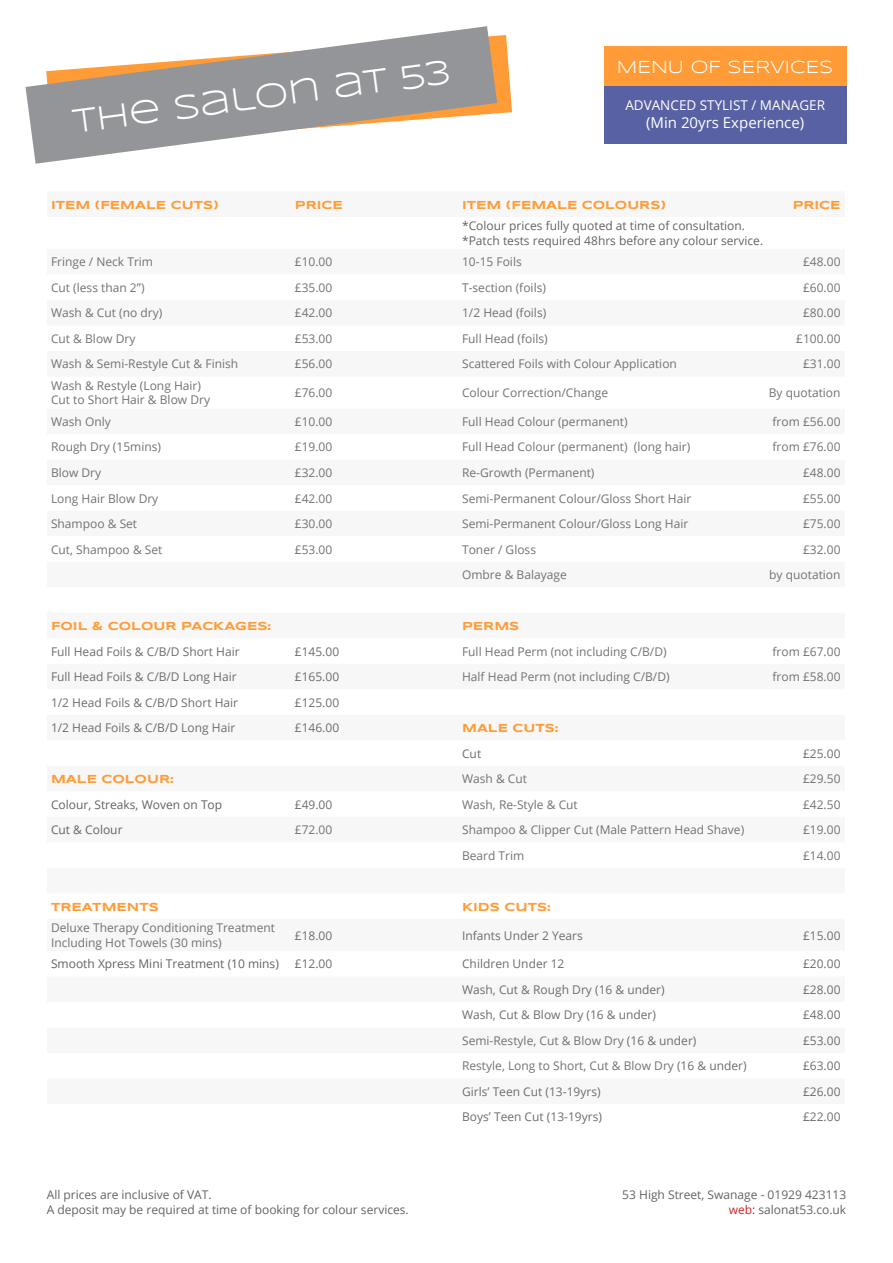
<style>
.page{position:relative;width:893px;height:1263px;background:#fff}
.page>*{position:absolute;margin:0;border:0;box-sizing:border-box;transform-origin:0 0}
.t1{font:34.5px "Syncopate";color:#fff}
.t2{font:18px "Syncopate";color:#fff}
.t3{font:15px "Open Sans";color:#fff}
.t4{font:13.5px "Open Sans";color:#fff}
.t5{font:12px "Open Sans";color:#747272}
.t6{font:12px "Open Sans";color:#6c6d70}
.t7{font:12px/14.4px "Open Sans";color:#646363;text-align:right}
.t8{font:700 12px "Syncopate";color:#ff9c37}
.s1{color:#6c6d70}
.s2{color:#d1232a}
</style>
<div class="page">
<svg style="left:497px;top:35px;width:15px;height:79px"></svg>
<svg style="left:26px;top:26px;width:471px;height:138px;fill:#939598"></svg>
<div style="left:604px;top:47px;width:242px;height:39px;background:#ff9c37"></div>
<div style="left:604px;top:86px;width:242px;height:57px;background:#5861a3"></div>
<h1 class="t1" style="left:70px;top:103px;width:383px;rotate:-8deg">The Salon at 53</h1>
<p class="t2" style="left:617px;top:57px;width:218px">MENU OF SERVICES</p>
<p class="t4" style="left:625px;top:96px;width:201px">ADVANCED STYLIST / MANAGER</p>
<p class="t3" style="left:646px;top:113px;width:160px">(Min 20yrs Experience)</p>
<p class="t8" style="left:51px;top:197px;width:169px">ITEM (FEMALE CUTS)</p>
<p class="t8" style="left:295px;top:197px;width:49px">PRICE</p>
<p class="t8" style="left:462px;top:197px;width:205px">ITEM (FEMALE COLOURS)</p>
<p class="t8" style="left:793px;top:197px;width:49px">PRICE</p>
<p class="t7" style="left:462px;top:218px;width:284px">*Colour prices fully quoted at time of consultation.</p>
<p class="t7" style="left:462px;top:233px;width:303px">*Patch tests required 48hrs before any colour service.</p>
<p class="t5" style="left:51px;top:254px;width:104px">Fringe / Neck Trim</p>
<p class="t5" style="left:295px;top:254px;width:39px">£10.00</p>
<p class="t5" style="left:462px;top:254px;width:61px">10-15 Foils</p>
<p class="t5" style="left:803px;top:254px;width:39px">£48.00</p>
<p class="t5" style="left:51px;top:279px;width:95px">Cut (less than 2”)</p>
<p class="t5" style="left:295px;top:279px;width:39px">£35.00</p>
<p class="t5" style="left:462px;top:279px;width:85px">T-section (foils)</p>
<p class="t5" style="left:803px;top:279px;width:39px">£60.00</p>
<p class="t5" style="left:51px;top:305px;width:113px">Wash &amp; Cut (no dry)</p>
<p class="t5" style="left:295px;top:305px;width:39px">£42.00</p>
<p class="t5" style="left:462px;top:305px;width:86px">1/2 Head (foils)</p>
<p class="t5" style="left:803px;top:305px;width:39px">£80.00</p>
<p class="t5" style="left:51px;top:330px;width:86px">Cut &amp; Blow Dry</p>
<p class="t5" style="left:295px;top:330px;width:39px">£53.00</p>
<p class="t5" style="left:462px;top:330px;width:87px">Full Head (foils)</p>
<p class="t5" style="left:796px;top:330px;width:46px">£100.00</p>
<p class="t5" style="left:51px;top:356px;width:189px">Wash &amp; Semi-Restyle Cut &amp; Finish</p>
<p class="t5" style="left:295px;top:356px;width:39px">£56.00</p>
<p class="t5" style="left:462px;top:356px;width:216px">Scattered Foils with Colour Application</p>
<p class="t5" style="left:803px;top:356px;width:39px">£31.00</p>
<p class="t5" style="left:51px;top:377px;width:152px">Wash &amp; Restyle (Long Hair)</p>
<p class="t5" style="left:51px;top:392px;width:161px">Cut to Short Hair &amp; Blow Dry</p>
<p class="t5" style="left:295px;top:385px;width:39px">£76.00</p>
<p class="t5" style="left:462px;top:385px;width:148px">Colour Correction/Change</p>
<p class="t5" style="left:769px;top:385px;width:73px">By quotation</p>
<p class="t5" style="left:51px;top:413px;width:61px">Wash Only</p>
<p class="t5" style="left:295px;top:413px;width:39px">£10.00</p>
<p class="t5" style="left:462px;top:413px;width:167px">Full Head Colour (permanent)</p>
<p class="t5" style="left:772px;top:413px;width:70px">from £56.00</p>
<p class="t5" style="left:51px;top:439px;width:112px">Rough Dry (15mins)</p>
<p class="t5" style="left:295px;top:439px;width:39px">£19.00</p>
<p class="t5" style="left:462px;top:439px;width:230px">Full Head Colour (permanent) (long hair)</p>
<p class="t5" style="left:772px;top:439px;width:70px">from £76.00</p>
<p class="t5" style="left:51px;top:464px;width:52px">Blow Dry</p>
<p class="t5" style="left:295px;top:464px;width:39px">£32.00</p>
<p class="t5" style="left:462px;top:464px;width:134px">Re-Growth (Permanent)</p>
<p class="t5" style="left:803px;top:464px;width:39px">£48.00</p>
<p class="t5" style="left:51px;top:490px;width:109px">Long Hair Blow Dry</p>
<p class="t5" style="left:295px;top:490px;width:39px">£42.00</p>
<p class="t5" style="left:462px;top:490px;width:231px">Semi-Permanent Colour/Gloss Short Hair</p>
<p class="t5" style="left:803px;top:490px;width:39px">£55.00</p>
<p class="t5" style="left:51px;top:515px;width:88px">Shampoo &amp; Set</p>
<p class="t5" style="left:295px;top:515px;width:39px">£30.00</p>
<p class="t5" style="left:462px;top:515px;width:228px">Semi-Permanent Colour/Gloss Long Hair</p>
<p class="t5" style="left:803px;top:515px;width:39px">£75.00</p>
<p class="t5" style="left:51px;top:541px;width:113px">Cut, Shampoo &amp; Set</p>
<p class="t5" style="left:295px;top:541px;width:39px">£53.00</p>
<p class="t5" style="left:462px;top:541px;width:75px">Toner / Gloss</p>
<p class="t5" style="left:803px;top:541px;width:39px">£32.00</p>
<p class="t5" style="left:462px;top:566px;width:106px">Ombre &amp; Balayage</p>
<p class="t5" style="left:769px;top:566px;width:73px">by quotation</p>
<p class="t8" style="left:51px;top:618px;width:222px">FOIL &amp; COLOUR PACKAGES:</p>
<p class="t8" style="left:462px;top:618px;width:59px">PERMS</p>
<p class="t6" style="left:51px;top:643px;width:190px">Full Head Foils &amp; C/B/D Short Hair</p>
<p class="t6" style="left:295px;top:643px;width:46px">£145.00</p>
<p class="t5" style="left:462px;top:643px;width:206px">Full Head Perm (not including C/B/D)</p>
<p class="t5" style="left:772px;top:643px;width:70px">from £67.00</p>
<p class="t6" style="left:51px;top:668px;width:187px">Full Head Foils &amp; C/B/D Long Hair</p>
<p class="t6" style="left:295px;top:668px;width:46px">£165.00</p>
<p class="t5" style="left:462px;top:668px;width:209px">Half Head Perm (not including C/B/D)</p>
<p class="t5" style="left:772px;top:668px;width:70px">from £58.00</p>
<p class="t6" style="left:51px;top:694px;width:189px">1/2 Head Foils &amp; C/B/D Short Hair</p>
<p class="t6" style="left:295px;top:694px;width:46px">£125.00</p>
<p class="t6" style="left:51px;top:719px;width:186px">1/2 Head Foils &amp; C/B/D Long Hair</p>
<p class="t6" style="left:295px;top:719px;width:46px">£146.00</p>
<p class="t8" style="left:462px;top:721px;width:98px">MALE CUTS:</p>
<p class="t6" style="left:462px;top:745px;width:21px">Cut</p>
<p class="t6" style="left:803px;top:745px;width:39px">£25.00</p>
<p class="t8" style="left:51px;top:772px;width:124px">MALE COLOUR:</p>
<p class="t5" style="left:462px;top:771px;width:67px">Wash &amp; Cut</p>
<p class="t5" style="left:803px;top:771px;width:39px">£29.50</p>
<p class="t7" style="left:51px;top:797px;width:173px">Colour, Streaks, Woven on Top</p>
<p class="t6" style="left:295px;top:796px;width:39px">£49.00</p>
<p class="t5" style="left:462px;top:796px;width:117px">Wash, Re-Style &amp; Cut</p>
<p class="t5" style="left:803px;top:796px;width:39px">£42.50</p>
<p class="t7" style="left:51px;top:822px;width:73px">Cut &amp; Colour</p>
<p class="t5" style="left:295px;top:822px;width:39px">£72.00</p>
<p class="t5" style="left:462px;top:822px;width:284px">Shampoo &amp; Clipper Cut (Male Pattern Head Shave)</p>
<p class="t5" style="left:803px;top:822px;width:39px">£19.00</p>
<p class="t5" style="left:462px;top:847px;width:64px">Beard Trim</p>
<p class="t5" style="left:803px;top:847px;width:39px">£14.00</p>
<p class="t8" style="left:51px;top:899px;width:109px">TREATMENTS</p>
<p class="t8" style="left:462px;top:899px;width:90px">KIDS CUTS:</p>
<p class="t5" style="left:51px;top:920px;width:226px">Deluxe Therapy Conditioning Treatment</p>
<p class="t5" style="left:51px;top:934px;width:172px">Including Hot Towels (30 mins)</p>
<p class="t6" style="left:295px;top:927px;width:39px">£18.00</p>
<p class="t6" style="left:462px;top:927px;width:122px">Infants Under 2 Years</p>
<p class="t6" style="left:803px;top:927px;width:39px">£15.00</p>
<p class="t7" style="left:51px;top:956px;width:229px">Smooth Xpress Mini Treatment (10 mins)</p>
<p class="t6" style="left:295px;top:956px;width:39px">£12.00</p>
<p class="t6" style="left:462px;top:956px;width:104px">Children Under 12</p>
<p class="t6" style="left:803px;top:956px;width:39px">£20.00</p>
<p class="t6" style="left:462px;top:981px;width:204px">Wash, Cut &amp; Rough Dry (16 &amp; under)</p>
<p class="t6" style="left:803px;top:981px;width:39px">£28.00</p>
<p class="t6" style="left:462px;top:1007px;width:195px">Wash, Cut &amp; Blow Dry (16 &amp; under)</p>
<p class="t6" style="left:803px;top:1007px;width:39px">£48.00</p>
<p class="t5" style="left:462px;top:1032px;width:236px">Semi-Restyle, Cut &amp; Blow Dry <span class="s1">(16 &amp; under)</span></p>
<p class="t6" style="left:803px;top:1032px;width:39px">£53.00</p>
<p class="t5" style="left:462px;top:1058px;width:286px">Restyle, Long to Short, Cut &amp; Blow Dry <span class="s1">(16 &amp; under)</span></p>
<p class="t6" style="left:803px;top:1058px;width:39px">£63.00</p>
<p class="t6" style="left:462px;top:1083px;width:140px">Girls’ Teen Cut (13-19yrs)</p>
<p class="t6" style="left:803px;top:1083px;width:39px">£26.00</p>
<p class="t6" style="left:462px;top:1109px;width:141px">Boys’ Teen Cut (13-19yrs)</p>
<p class="t6" style="left:803px;top:1109px;width:39px">£22.00</p>
<p class="t7" style="left:47px;top:1187px;width:363px;text-align:left">All prices are inclusive of VAT.<br>A deposit may be required at time of booking for colour services.</p>
<p class="t7" style="left:622px;top:1187px;width:225px">53 High Street, Swanage - 01929 423113 <span class="s2">web:</span> salonat53.co.uk</p>
</div>
